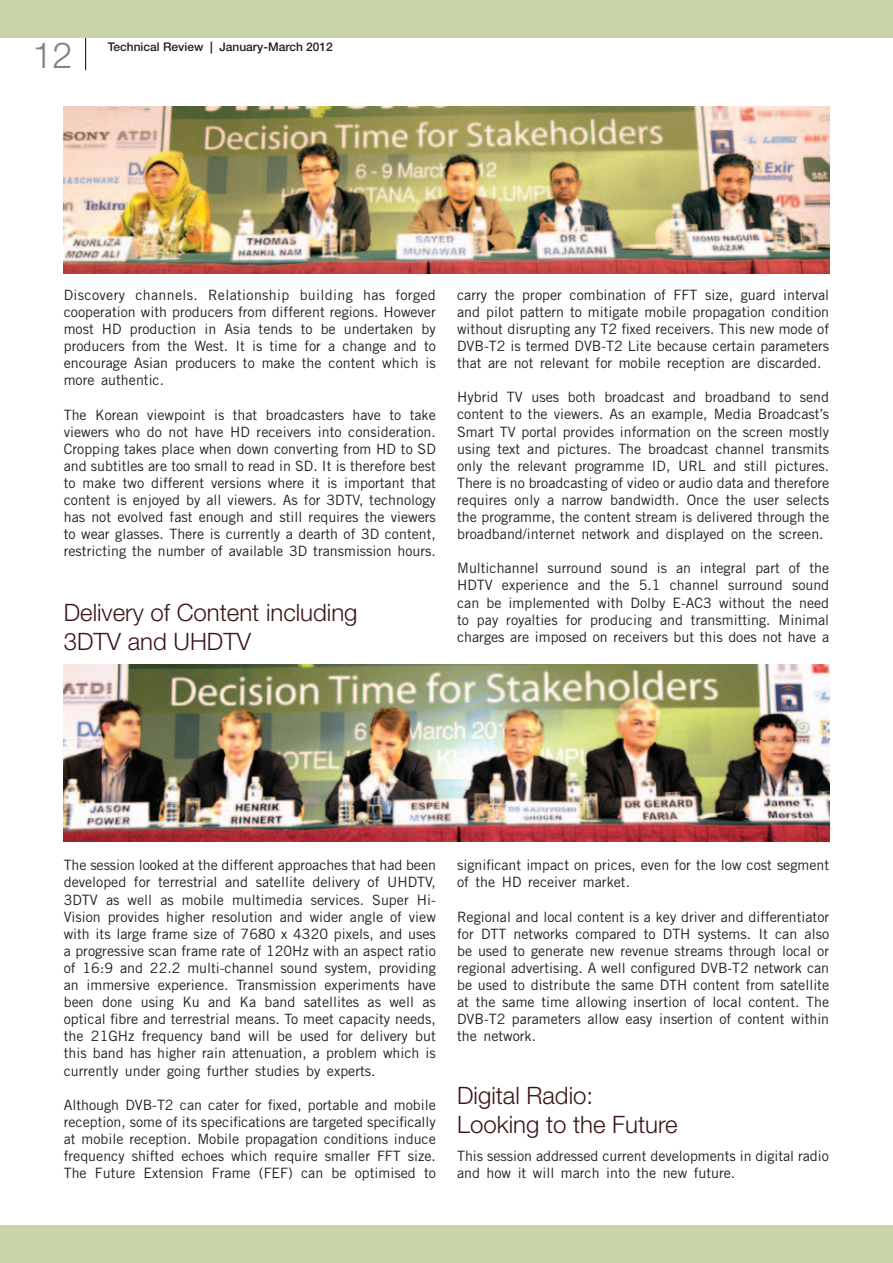
<style>
.page{position:relative;width:893px;height:1263px;background:#fff}
.page>*{position:absolute;margin:0;border:0;box-sizing:border-box;transform-origin:0 0}
.t1{font:300 36px "Helvetica Neue";color:#808285}
.t2{font:300 24px/28.8px "Helvetica Neue";color:#3b1518}
.t3{font:14.25px/17.1px "Trade Gothic";color:#231f20;text-align:justify}
.t4{font:500 12px "Helvetica Neue";color:#231f20}
</style>
<div class="page">
<hr style="left:85px;top:0;width:1px;height:70px;background:#231f20">
<div style="left:0;top:0;width:893px;height:38px;background:#c7d5a8"></div>
<div style="left:0;top:1225px;width:893px;height:38px;background:#c7d5a8"></div>
<img style="left:64px;top:106px;width:765px;height:168px">
<img style="left:64px;top:664px;width:765px;height:177px">
<h1 class="t1" style="left:32px;top:34px;width:42px">12</h1>
<p class="t4" style="left:108px;top:40px;width:227px">Technical Review | January-March 2012</p>
<p class="t3" style="left:64px;top:286px;width:374px">Discovery channels. Relationship building has forged cooperation with producers from different regions. However most HD production in Asia tends to be undertaken by producers from the West. It is time for a change and to encourage Asian producers to make the content which is more authentic.</p>
<p class="t3" style="left:64px;top:406px;width:374px">The Korean viewpoint is that broadcasters have to take viewers who do not have HD receivers into consideration.<br>Cropping takes place when down converting from HD to SD and subtitles are too small to read in SD. It is therefore best to make two different versions where it is important that content is enjoyed by all viewers. As for 3DTV, technology has not evolved fast enough and still requires the viewers to wear glasses. There is currently a dearth of 3D content, restricting the number of available 3D transmission hours.</p>
<h2 class="t2" style="left:64px;top:598px;width:295px">Delivery of Content including<br>3DTV and UHDTV</h2>
<p class="t3" style="left:457px;top:286px;width:374px">carry the proper combination of FFT size, guard interval and pilot pattern to mitigate mobile propagation condition without disrupting any T2 fixed receivers. This new mode of DVB-T2 is termed DVB-T2 Lite because certain parameters that are not relevant for mobile reception are discarded.</p>
<p class="t3" style="left:457px;top:389px;width:374px">Hybrid TV uses both broadcast and broadband to send content to the viewers. As an example, Media Broadcast’s Smart TV portal provides information on the screen mostly using text and pictures. The broadcast channel transmits only the relevant programme ID, URL and still pictures.<br>There is no broadcasting of video or audio data and therefore requires only a narrow bandwidth. Once the user selects the programme, the content stream is delivered through the broadband/internet network and displayed on the screen.</p>
<p class="t3" style="left:457px;top:560px;width:374px">Multichannel surround sound is an integral part of the HDTV experience and the 5.1 channel surround sound can be implemented with Dolby E-AC3 without the need to pay royalties for producing and transmitting. Minimal charges are imposed on receivers but this does not have a</p>
<p class="t3" style="left:64px;top:856px;width:374px">The session looked at the different approaches that had been developed for terrestrial and satellite delivery of UHDTV, 3DTV as well as mobile multimedia services. Super Hi-Vision provides higher resolution and wider angle of view with its large frame size of 7680 x 4320 pixels, and uses a progressive scan frame rate of 120Hz with an aspect ratio of 16:9 and 22.2 multi-channel sound system, providing an immersive experience. Transmission experiments have been done using Ku and Ka band satellites as well as optical fibre and terrestrial means. To meet capacity needs, the 21GHz frequency band will be used for delivery but this band has higher rain attenuation, a problem which is currently under going further studies by experts.</p>
<p class="t3" style="left:64px;top:1096px;width:374px">Although DVB-T2 can cater for fixed, portable and mobile reception, some of its specifications are targeted specifically at mobile reception. Mobile propagation conditions induce frequency shifted echoes which require smaller FFT size.<br>The Future Extension Frame (FEF) can be optimised to</p>
<p class="t3" style="left:457px;top:856px;width:374px">significant impact on prices, even for the low cost segment of the HD receiver market.</p>
<p class="t3" style="left:457px;top:908px;width:374px">Regional and local content is a key driver and differentiator for DTT networks compared to DTH systems. It can also be used to generate new revenue streams through local or regional advertising. A well configured DVB-T2 network can be used to distribute the same DTH content from satellite at the same time allowing insertion of local content. The DVB-T2 parameters allow easy insertion of content within the network.</p>
<h2 class="t2" style="left:457px;top:1081px;width:222px">Digital Radio:<br>Looking to the Future</h2>
<p class="t3" style="left:457px;top:1147px;width:373px">This session addressed current developments in digital radio and how it will march into the new future.</p>
</div>
